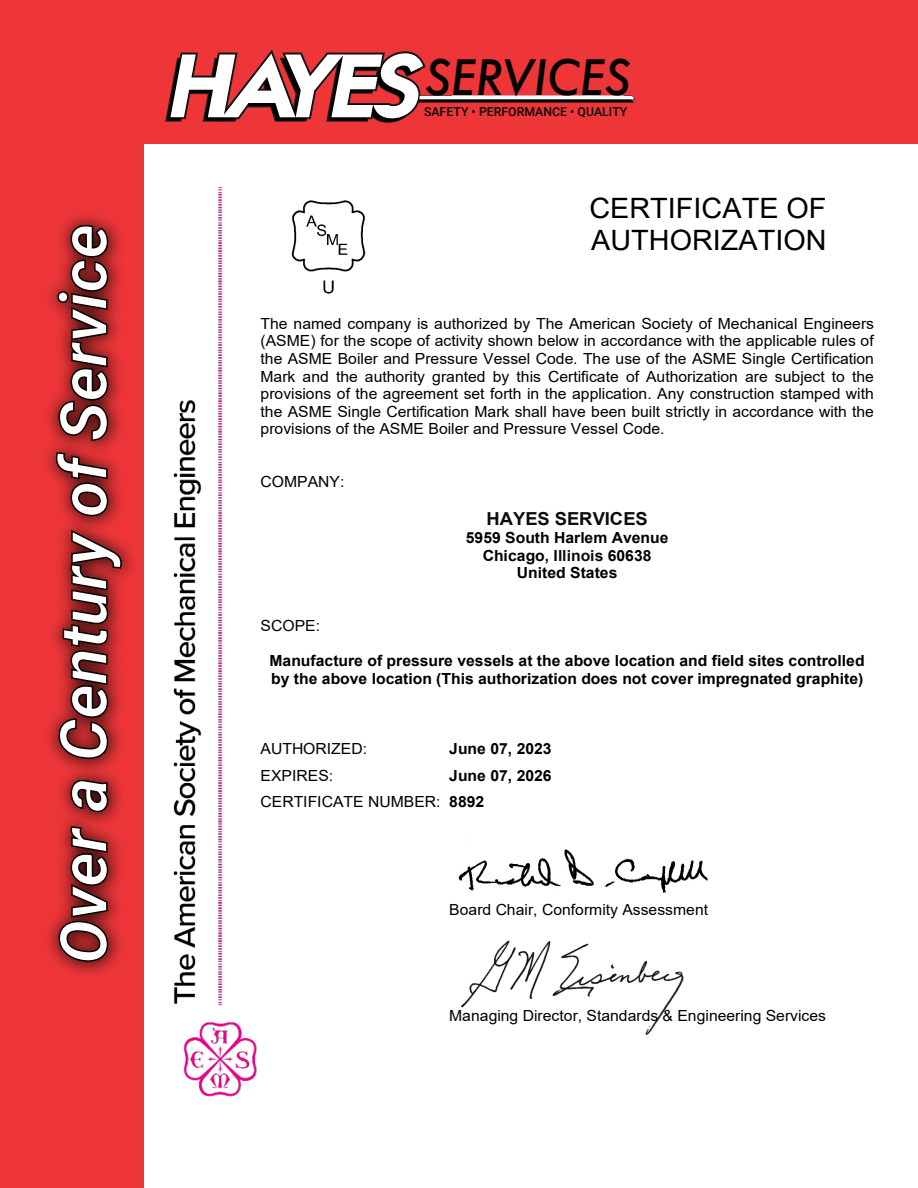
<style>
.page{position:relative;width:918px;height:1188px;background:#fff}
.page>*{position:absolute;margin:0;border:0;box-sizing:border-box;transform-origin:0 0}
.t1{font:italic 700 66px "Roboto";color:#fff}
.t2{font:italic 500 47.4px "Futura";letter-spacing:-.01em;color:#040503}
.t3{font:28.05px/32.2px "Arial";color:#000}
.t4{font:700 17.85px "Arial";color:#0d0d0d}
.t5{font:15.3px/17.5px "Arial";color:#000;text-align:justify}
.t6{font:700 15.3px/17.5px "Arial";color:#000;text-align:center}
.t7{font:500 12.3px "Roboto";color:#040503}
.s1{color:#0d0d0d}
.s2{font-weight:700}
</style>
<div class="page">
<div style="left:0;top:141px;width:144px;height:1047px;background:#ee3639"></div>
<div style="left:0;top:0;width:918px;height:144px;background:#ee3639"></div>
<img style="left:45px;top:214px;width:74px;height:761px">
<svg style="left:58px;top:825px;width:51px;height:138px;background:#7e1e1e"></svg>
<svg style="left:70px;top:779px;width:39px;height:34px"></svg>
<svg style="left:59px;top:529px;width:60px;height:231px;background:#851f20"></svg>
<svg style="left:55px;top:451px;width:54px;height:66px;background:#872020"></svg>
<svg style="left:56px;top:224px;width:53px;height:218px;background:#7e1e1e"></svg>
<img style="left:461px;top:940px;width:223px;height:95px">
<img style="left:291px;top:200px;width:75px;height:94px">
<img style="left:458px;top:837px;width:250px;height:56px">
<img style="left:119px;top:186px;width:138px;height:911px">
<svg style="left:166px;top:50px;width:468px;height:72px"></svg>
<h1 class="t1" style="left:37px;top:964px;width:742px;rotate:-90deg">Over a Century of Service</h1>
<h2 class="t2" style="left:425px;top:44px;width:208px">SERVICES</h2>
<p class="t7" style="left:424px;top:103px;width:205px">SAFETY • PERFORMANCE • QUALITY</p>
<h3 class="t3" style="left:590px;top:192px;width:239px">CERTIFICATE OF<br>AUTHORIZATION</h3>
<p class="t5" style="left:261px;top:314px;width:615px">The named company is authorized by The American Society of Mechanical Engineers (ASME) for the scope of activity shown below in accordance with the applicable rules of the ASME Boiler and Pressure Vessel Code. The use of the ASME Single Certification Mark and the authority granted by this Certificate of Authorization are subject to the provisions of the agreement set forth in the application. Any construction stamped with the ASME Single Certification Mark shall have been built strictly in accordance with the provisions of the ASME Boiler and Pressure Vessel Code.</p>
<p class="t5" style="left:261px;top:473px;width:85px">COMPANY:</p>
<p class="t4" style="left:487px;top:506px;width:163px">HAYES SERVICES</p>
<p class="t6" style="left:466px;top:529px;width:204px">5959 South Harlem Avenue<br>Chicago<span class="s1">, Illinois</span> 60638<br>United States</p>
<p class="t5" style="left:261px;top:617px;width:61px">SCOPE:</p>
<p class="t6" style="left:270px;top:652px;width:597px;text-align:left">Manufacture of pressure vessels at the above location and field sites controlled by the above location (This authorization does not cover impregnated graphite)</p>
<p class="t5" style="left:261px;top:740px;width:108px">AUTHORIZED:</p>
<p class="t6" style="left:449px;top:740px;width:104px">June 07, 2023</p>
<p class="t5" style="left:261px;top:767px;width:74px">EXPIRES:</p>
<p class="t5" style="left:261px;top:762px;width:293px;line-height:26.4px;text-indent:189px"><span class="s2">June 07, 2026<br></span>CERTIFICATE NUMBER: <span class="s2">8892</span></p>
<p class="t5" style="left:449px;top:901px;width:260px">Board Chair, Conformity Assessment</p>
<p class="t5" style="left:449px;top:1007px;width:378px">Managing Director, Standards &amp; Engineering Services</p>
</div>
